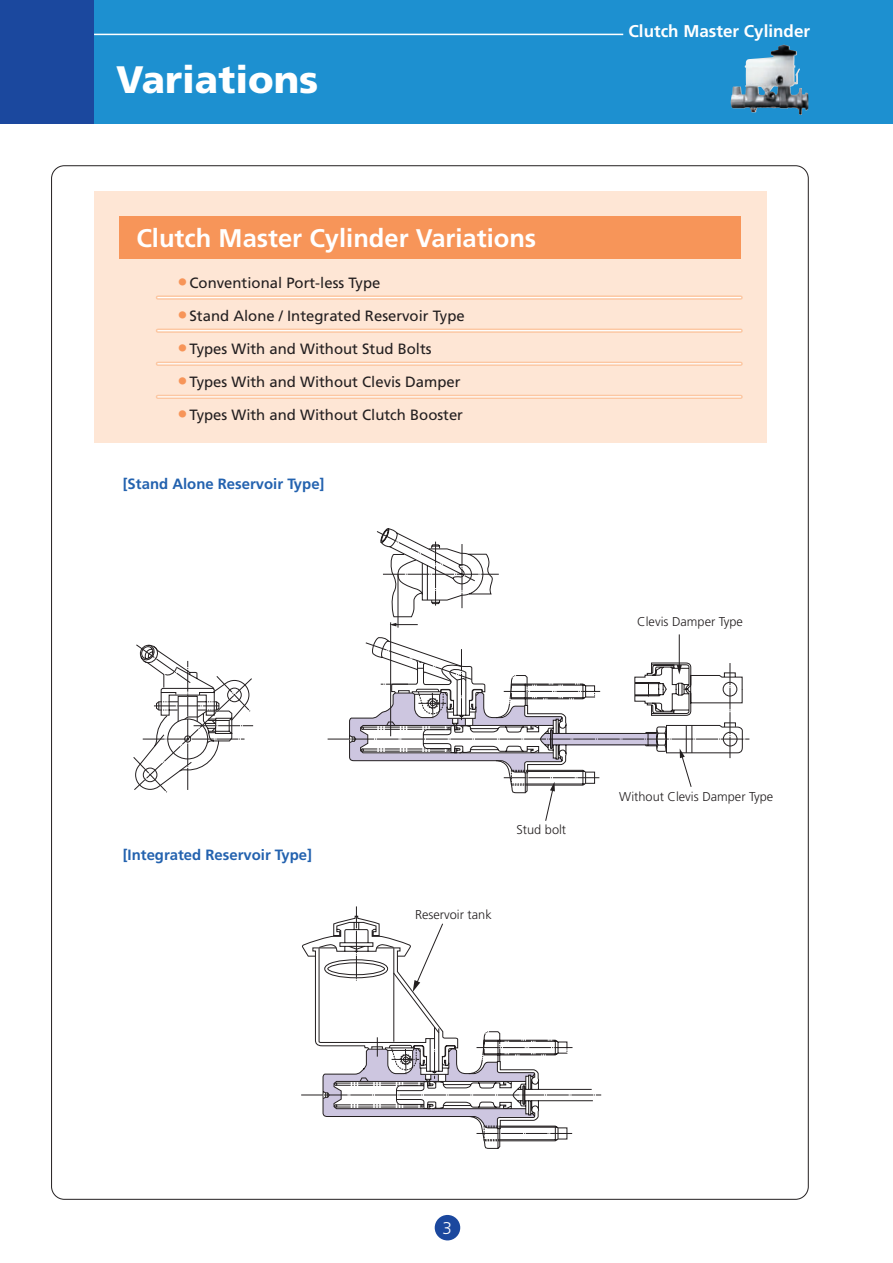
<style>
.page{position:relative;width:893px;height:1263px;background:#fff}
.page>*{position:absolute;margin:0;border:0;box-sizing:border-box;transform-origin:0 0}
.t1{font:900 38.25px "Frutiger 75";color:#fff}
.t2{font:700 25.5px "Frutiger 65";color:#fff}
.t3{font:700 16.95px "Frutiger 65";color:#fff}
.t4{font:300 16.95px "Frutiger 45";color:#fff}
.t5{font:14.85px "Frutiger 55 Roman";color:#231f20}
.t6{font:700 14.85px "Frutiger 65";color:#2362af}
.t7{font:300 12.75px "Frutiger 45";color:#231f20}
</style>
<div class="page">
<div style="left:434px;top:1215px;width:26px;height:25px;background:#1b489e;border-radius:50%"></div>
<div style="left:94px;top:191px;width:672px;height:252px;background:#fee6d5"></div>
<div style="left:120px;top:217px;width:621px;height:42px;background:#f79559"></div>
<hr style="left:0;top:0;width:1px;height:123px;background:#1d90d0">
<div style="left:1px;top:0;width:93px;height:123px;background:#1b489e"></div>
<div style="left:94px;top:0;width:798px;height:123px;background:#1d90d0"></div>
<hr style="left:94px;top:34px;width:529px;height:1px;background:#fff">
<img style="left:730px;top:44px;width:78px;height:71px">
<div style="left:158px;top:295px;width:582px;height:5px;background:#fcceae"></div>
<svg style="left:158px;top:329px;width:582px;height:4px;background:#fcceae"></svg>
<svg style="left:158px;top:362px;width:582px;height:4px;fill:#fccaa7"></svg>
<hr style="left:158px;top:395px;width:582px;height:4px;background:#fcc7a2">
<hr style="left:158px;top:297px;width:582px;height:1px;background:#fff">
<hr style="left:158px;top:330px;width:582px;height:1px;background:#fff">
<hr style="left:158px;top:363px;width:582px;height:1px;background:#fff">
<hr style="left:158px;top:396px;width:582px;height:2px;background:#fff">
<svg style="left:301px;top:906px;width:300px;height:243px"></svg>
<svg style="left:133px;top:644px;width:120px;height:149px"></svg>
<svg style="left:327px;top:528px;width:422px;height:293px"></svg>
<h1 class="t1" style="left:116px;top:65px;width:204px">Variations</h1>
<h2 class="t2" style="left:136px;top:228px;width:401px">Clutch Master Cylinder Variations</h2>
<p class="t5" style="left:179px;top:276px;width:203px"><sup>●</sup> Conventional Port-less Type</p>
<p class="t5" style="left:179px;top:309px;width:288px"><sup>●</sup> Stand Alone / Integrated Reservoir Type</p>
<p class="t5" style="left:179px;top:342px;width:254px"><sup>●</sup> Types With and Without Stud Bolts</p>
<p class="t5" style="left:179px;top:375px;width:283px"><sup>●</sup> Types With and Without Clevis Damper</p>
<p class="t5" style="left:179px;top:408px;width:286px"><sup>●</sup> Types With and Without Clutch Booster</p>
<p class="t6" style="left:123px;top:478px;width:203px">[Stand Alone Reservoir Type]</p>
<p class="t3" style="left:628px;top:24px;width:183px">Clutch Master Cylinder</p>
<p class="t7" style="left:637px;top:617px;width:107px">Clevis Damper Type</p>
<p class="t6" style="left:123px;top:849px;width:191px">[Integrated Reservoir Type]</p>
<p class="t7" style="left:516px;top:825px;width:51px">Stud bolt</p>
<p class="t7" style="left:415px;top:910px;width:78px">Reservoir tank</p>
<p class="t7" style="left:619px;top:791px;width:156px">Without Clevis Damper Type</p>
<p class="t4" style="left:442px;top:1221px;width:11px">3</p>
</div>
